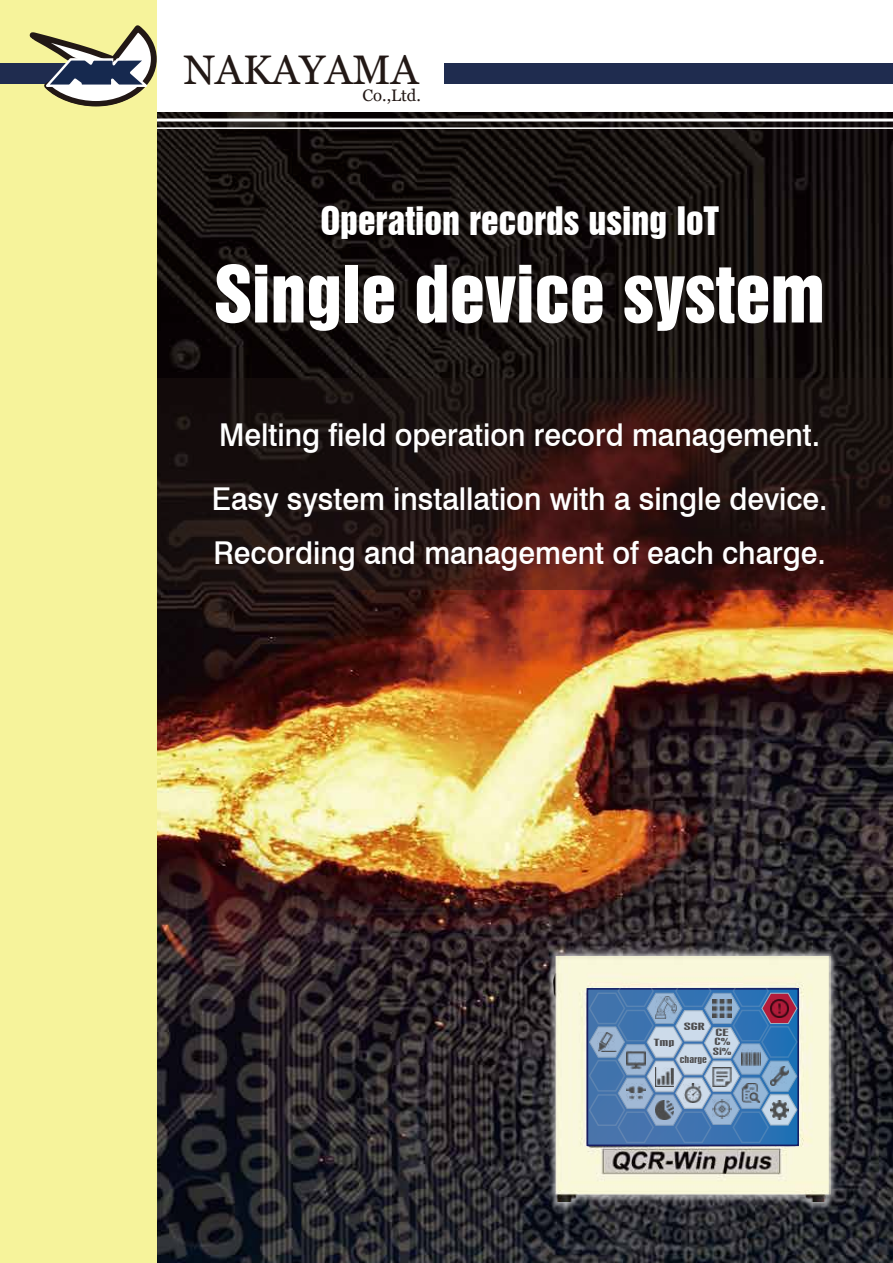
<style>
.page{position:relative;width:893px;height:1263px;background:#fff}
.page>*{position:absolute;margin:0;border:0;box-sizing:border-box;transform-origin:0 0}
.t1{font:72px "Swiss 921 BT Regular A";color:#fff}
.t2{font:41.25px "Georgia";color:#221815}
.t3{font:36px "Swiss 921 BT Regular A";color:#fff}
.t4{font:500 31.5px/64.3px "Swiss 721 BT";color:#fff;scale:.95 1}
.t5{font:16.65px "Georgia";color:#221815}
.t6{font:9.3px "Swiss 924 BT Regular B";color:#4d4c4d;scale:2 1}
.t7{font:9.3px "Swiss 924 BT Regular B";color:#4d4c4d;scale:1.6 1}
.t8{font:9.3px "Swiss 924 BT Regular B";color:#4d4c4d;scale:1.8 1}
</style>
<div class="page">
<img style="left:156px;top:112px;width:737px;height:1151px">
<svg style="left:156px;top:378px;width:737px;height:212px;background:#261311"></svg>
<img style="left:544px;top:945px;width:296px;height:267px">
<img style="left:549px;top:952px;width:285px;height:254px">
<img style="left:554px;top:956px;width:277px;height:245px">
<div style="left:587px;top:988px;width:212px;height:158px;border:2px solid #171c61"></div>
<svg style="left:589px;top:989px;width:209px;height:154px;background:#6890bd"></svg>
<img style="left:713px;top:1099px;width:18px;height:19px">
<img style="left:741px;top:1050px;width:19px;height:18px">
<img style="left:770px;top:1101px;width:19px;height:18px">
<img style="left:598px;top:1032px;width:18px;height:19px">
<img style="left:713px;top:999px;width:18px;height:19px">
<img style="left:713px;top:1067px;width:18px;height:19px">
<img style="left:655px;top:997px;width:22px;height:21px">
<img style="left:655px;top:1101px;width:19px;height:18px">
<img style="left:741px;top:1084px;width:19px;height:18px">
<img style="left:626px;top:1084px;width:19px;height:18px">
<img style="left:770px;top:999px;width:19px;height:19px">
<img style="left:655px;top:1067px;width:19px;height:19px">
<img style="left:626px;top:1050px;width:19px;height:19px">
<img style="left:684px;top:1084px;width:18px;height:18px">
<img style="left:770px;top:1067px;width:19px;height:18px">
<hr style="left:141px;top:119px;width:752px;height:3px;background:#fff">
<hr style="left:141px;top:127px;width:752px;height:2px;background:#fff">
<div style="left:0;top:0;width:156px;height:1263px;background:#f6f39b"></div>
<div style="left:0;top:63px;width:97px;height:20px;background:#1f2c4f"></div>
<svg style="left:15px;top:20px;width:142px;height:89px"></svg>
<div style="left:444px;top:63px;width:449px;height:20px;background:#1f2c4f"></div>
<h2 class="t2" style="left:184px;top:45px;width:236px">NAKAYAMA</h2>
<p class="t5" style="left:363px;top:85px;width:60px">Co.,Ltd.</p>
<p class="t3" style="left:320px;top:197px;width:400px">Operation records using IoT</p>
<h1 class="t1" style="left:214px;top:247px;width:612px">Single device system</h1>
<p class="t4" style="left:212px;top:402px;width:650px">Melting field operation record management.<br>Easy system installation with a single device.</p>
<p class="t4" style="left:213px;top:521px;width:646px">Recording and management of each charge.</p>
<p class="t6" style="left:684px;top:1020px;width:12px">SGR</p>
<p class="t6" style="left:716px;top:1027px;width:8px">CE</p>
<p class="t8" style="left:715px;top:1036px;width:10px">C%</p>
<p class="t6" style="left:654px;top:1037px;width:12px">Tmp</p>
<p class="t8" style="left:713px;top:1046px;width:12px">Si%</p>
<p class="t7" style="left:680px;top:1054px;width:18px">charge</p>
</div>
